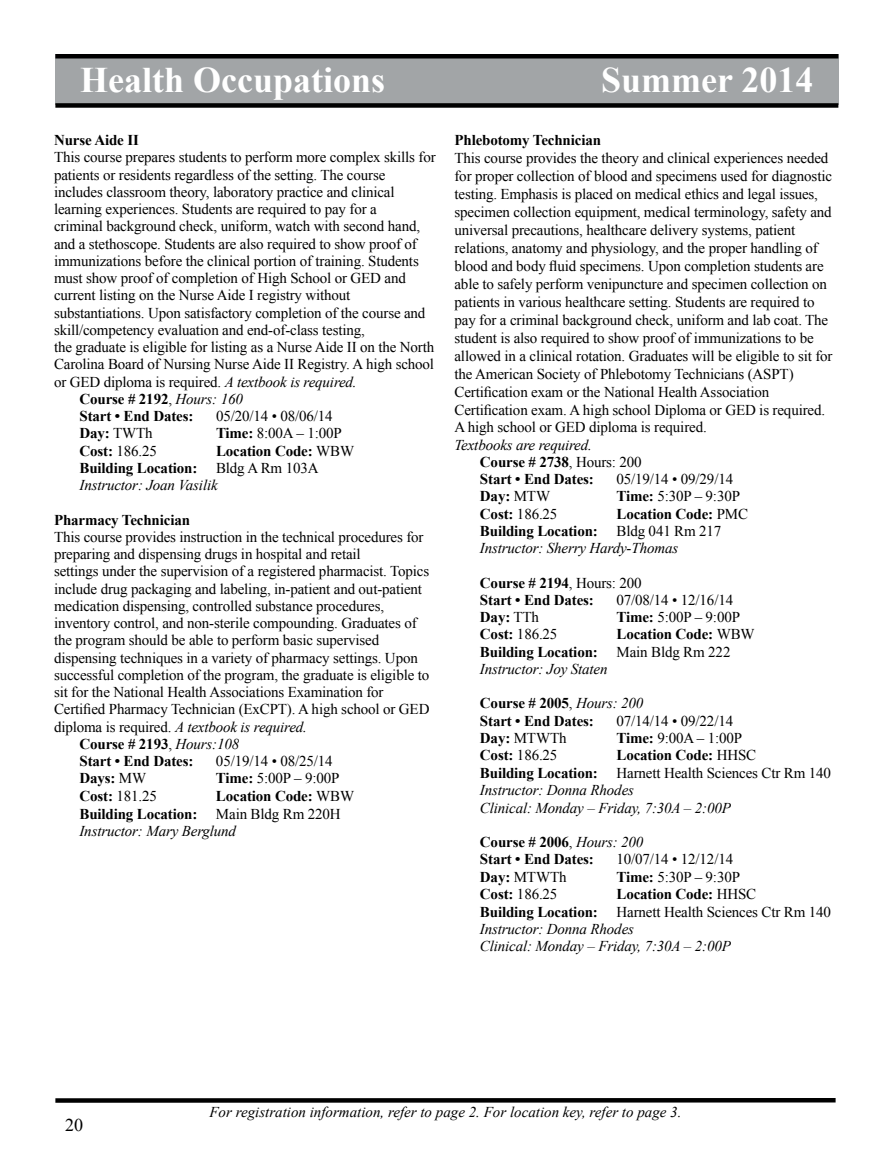
<style>
.page{position:relative;width:891px;height:1161px;background:#fff}
.page>*{position:absolute;margin:0;border:0;box-sizing:border-box;transform-origin:0 0}
.t1{font:700 36px "Times New Roman";color:#fff}
.t2{font:18px "Times New Roman";color:#000}
.t3{font:15px/18px "Times New Roman";letter-spacing:-.01em;color:#000}
.t4{font:700 15px/17.2px "Times New Roman";letter-spacing:-.01em;color:#000}
.t5{font:italic 15px/17.5px "Times New Roman";letter-spacing:-.01em;color:#000}
.s1{font-style:italic}
.s2{font-weight:400}
.s3{font-weight:400;font-style:italic}
.s4{font-weight:700}
.s5{font-style:normal}
.s6{font-weight:700;font-style:normal}
</style>
<div class="page">
<div style="left:55px;top:1098px;width:781px;height:5px;background:#000"></div>
<div style="left:55px;top:54px;width:783px;height:50px;background:#a2a5a7"></div>
<hr style="left:55px;top:54px;width:783px;height:4px;background:#000">
<div style="left:55px;top:103px;width:783px;height:5px;background:#000"></div>
<h1 class="t1" style="left:80px;top:55px;width:307px">Health Occupations</h1>
<h1 class="t1" style="left:601px;top:55px;width:214px">Summer 2014</h1>
<p class="t4" style="left:54px;top:131px;width:86px">Nurse Aide II</p>
<p class="t3" style="left:54px;top:148px;width:383px">This course prepares students to perform more complex skills for</p>
<p class="t3" style="left:54px;top:165px;width:333px">patients or residents regardless of the setting. The course</p>
<p class="t3" style="left:54px;top:183px;width:342px">includes classroom theory, laboratory practice and clinical</p>
<p class="t3" style="left:54px;top:200px;width:324px">learning experiences. Students are required to pay for a</p>
<p class="t3" style="left:54px;top:217px;width:368px">criminal background check, uniform, watch with second hand,</p>
<p class="t3" style="left:54px;top:234px;width:364px">and a stethoscope. Students are also required to show proof of</p>
<p class="t3" style="left:54px;top:252px;width:366px">immunizations before the clinical portion of training. Students</p>
<p class="t3" style="left:54px;top:269px;width:353px">must show proof of completion of High School or GED and</p>
<p class="t3" style="left:54px;top:286px;width:298px">current listing on the Nurse Aide I registry without</p>
<p class="t3" style="left:54px;top:303px;width:373px">substantiations. Upon satisfactory completion of the course and</p>
<p class="t3" style="left:54px;top:321px;width:312px">skill/competency evaluation and end-of-class testing,</p>
<p class="t3" style="left:54px;top:338px;width:382px">the graduate is eligible for listing as a Nurse Aide II on the North</p>
<p class="t3" style="left:54px;top:355px;width:382px">Carolina Board of Nursing Nurse Aide II Registry. A high school</p>
<p class="t3" style="left:54px;top:372px;width:304px">or GED diploma is required. <span class="s1">A textbook is required.</span></p>
<p class="t4" style="left:80px;top:390px;width:165px">Course # 2192<span class="s2">,</span> <span class="s3">Hours: 160</span></p>
<p class="t4" style="left:80px;top:407px;width:115px">Start • End Dates:</p>
<p class="t3" style="left:216px;top:407px;width:118px">05/20/14 • 08/06/14</p>
<p class="t4" style="left:80px;top:424px;width:75px">Day: <span class="s2">TWTh</span></p>
<p class="t3" style="left:216px;top:424px;width:127px"><span class="s4">Time:</span> 8:00A – 1:00P</p>
<p class="t3" style="left:80px;top:441px;width:79px"><span class="s4">Cost:</span> 186.25</p>
<p class="t4" style="left:454px;top:131px;width:148px">Phlebotomy Technician</p>
<p class="t3" style="left:454px;top:149px;width:380px">This course provides the theory and clinical experiences needed for proper collection of blood and specimens used for diagnostic testing. Emphasis is placed on medical ethics and legal issues, specimen collection equipment, medical terminology, safety and universal precautions, healthcare delivery systems, patient relations, anatomy and physiology, and the proper handling of blood and body fluid specimens. Upon completion students are able to safely perform venipuncture and specimen collection on patients in various healthcare setting. Students are required to pay for a criminal background check, uniform and lab coat. The student is also required to show proof of immunizations to be allowed in a clinical rotation. Graduates will be eligible to sit for the American Society of Phlebotomy Technicians (ASPT)<br>Certification exam or the National Health Association Certification exam. A high school Diploma or GED is required.<br>A high school or GED diploma is required.</p>
<p class="t4" style="left:480px;top:436px;width:163px;text-indent:-26px"><span class="s3">Textbooks are required.<br></span>Course # 2738<span class="s2">, Hours: 200<br></span>Start • End Dates:</p>
<p class="t4" style="left:80px;top:442px;width:276px;text-indent:137px">Location Code: <span class="s2">WBW<br></span>Building Location: <span class="s2">Bldg A Rm 103A<br></span><span class="s3">Instructor: Joan Vasilik</span></p>
<p class="t4" style="left:54px;top:511px;width:138px">Pharmacy Technician</p>
<p class="t3" style="left:54px;top:528px;width:371px">This course provides instruction in the technical procedures for</p>
<p class="t3" style="left:54px;top:545px;width:308px">preparing and dispensing drugs in hospital and retail</p>
<p class="t3" style="left:54px;top:562px;width:377px">settings under the supervision of a registered pharmacist. Topics</p>
<p class="t3" style="left:54px;top:579px;width:370px">include drug packaging and labeling, in-patient and out-patient</p>
<p class="t3" style="left:54px;top:597px;width:332px">medication dispensing, controlled substance procedures,</p>
<p class="t3" style="left:54px;top:614px;width:364px">inventory control, and non-sterile compounding. Graduates of</p>
<p class="t3" style="left:54px;top:631px;width:327px">the program should be able to perform basic supervised</p>
<p class="t3" style="left:54px;top:648px;width:365px">dispensing techniques in a variety of pharmacy settings. Upon</p>
<p class="t3" style="left:54px;top:666px;width:377px">successful completion of the program, the graduate is eligible to</p>
<p class="t3" style="left:54px;top:683px;width:331px">sit for the National Health Associations Examination for</p>
<p class="t3" style="left:54px;top:700px;width:377px">Certified Pharmacy Technician (ExCPT). A high school or GED</p>
<p class="t5" style="left:54px;top:718px;width:254px"><span class="s5">diploma is required.</span> A textbook is required.</p>
<p class="t4" style="left:80px;top:735px;width:161px">Course # 2193<span class="s2">,</span> <span class="s3">Hours:108</span></p>
<p class="t4" style="left:79px;top:752px;width:115px">Start • End Dates:</p>
<p class="t3" style="left:216px;top:752px;width:118px">05/19/14 • 08/25/14</p>
<p class="t4" style="left:79px;top:769px;width:68px">Days: <span class="s2">MW</span></p>
<p class="t3" style="left:216px;top:769px;width:125px"><span class="s4">Time:</span> 5:00P – 9:00P</p>
<p class="t3" style="left:79px;top:786px;width:79px"><span class="s4">Cost:</span> 181.25</p>
<p class="t3" style="left:616px;top:470px;width:118px">05/19/14 • 09/29/14</p>
<p class="t4" style="left:480px;top:487px;width:72px">Day: <span class="s2">MTW</span></p>
<p class="t3" style="left:616px;top:487px;width:125px"><span class="s4">Time:</span> 5:30P – 9:30P</p>
<p class="t3" style="left:480px;top:504px;width:79px"><span class="s4">Cost:</span> 186.25</p>
<p class="t4" style="left:480px;top:505px;width:270px;text-indent:136px">Location Code: <span class="s2">PMC<br></span>Building Location: <span class="s2">Bldg 041 Rm 217<br></span><span class="s3">Instructor: Sherry Hardy-Thomas</span></p>
<p class="t4" style="left:480px;top:574px;width:163px">Course # 2194<span class="s2">, Hours: 200<br></span>Start • End Dates:</p>
<p class="t3" style="left:616px;top:591px;width:118px">07/08/14 • 12/16/14</p>
<p class="t4" style="left:480px;top:608px;width:61px">Day: <span class="s2">TTh</span></p>
<p class="t3" style="left:616px;top:608px;width:125px"><span class="s4">Time:</span> 5:00P – 9:00P</p>
<p class="t3" style="left:480px;top:625px;width:79px"><span class="s4">Cost:</span> 186.25</p>
<p class="t4" style="left:480px;top:625px;width:276px;text-indent:136px">Location Code: <span class="s2">WBW<br></span>Building Location: <span class="s2">Main Bldg Rm 222<br></span><span class="s3">Instructor: Joy Staten</span></p>
<p class="t4" style="left:480px;top:694px;width:165px">Course # 2005<span class="s2">,</span> <span class="s3">Hours: 200<br></span>Start • End Dates:</p>
<p class="t3" style="left:616px;top:711px;width:118px">07/14/14 • 09/22/14</p>
<p class="t3" style="left:480px;top:729px;width:88px"><span class="s4">Day:</span> MTWTh</p>
<p class="t3" style="left:616px;top:729px;width:127px"><span class="s4">Time:</span> 9:00A – 1:00P</p>
<p class="t3" style="left:480px;top:746px;width:79px"><span class="s4">Cost:</span> 186.25</p>
<p class="t5" style="left:480px;top:746px;width:353px;text-indent:136px"><span class="s6">Location Code:</span> <span class="s5">HHSC<br></span><span class="s6">Building Location:</span> <span class="s5">Harnett Health Sciences Ctr Rm 140<br></span>Instructor: Donna Rhodes<br>Clinical: Monday – Friday, 7:30A – 2:00P</p>
<p class="t4" style="left:480px;top:833px;width:165px">Course # 2006<span class="s2">,</span> <span class="s3">Hours: 200<br></span>Start • End Dates:</p>
<p class="t4" style="left:79px;top:786px;width:276px;line-height:17.7px;text-indent:137px">Location Code: <span class="s2">WBW<br></span>Building Location: <span class="s2">Main Bldg Rm 220H<br></span><span class="s3">Instructor: Mary Berglund</span></p>
<p class="t3" style="left:616px;top:850px;width:118px">10/07/14 • 12/12/14</p>
<p class="t2" style="left:65px;top:1113px;width:19px">20</p>
<p class="t3" style="left:480px;top:867px;width:88px"><span class="s4">Day:</span> MTWTh</p>
<p class="t3" style="left:616px;top:867px;width:125px"><span class="s4">Time:</span> 5:30P – 9:30P</p>
<p class="t3" style="left:480px;top:885px;width:79px"><span class="s4">Cost:</span> 186.25</p>
<p class="t5" style="left:480px;top:885px;width:353px;text-indent:136px"><span class="s6">Location Code:</span> <span class="s5">HHSC<br></span><span class="s6">Building Location:</span> <span class="s5">Harnett Health Sciences Ctr Rm 140<br></span>Instructor: Donna Rhodes<br>Clinical: Monday – Friday, 7:30A – 2:00P</p>
<p class="t5" style="left:209px;top:1103px;width:474px">For registration information, refer to page 2. For location key, refer to page 3.</p>
</div>
